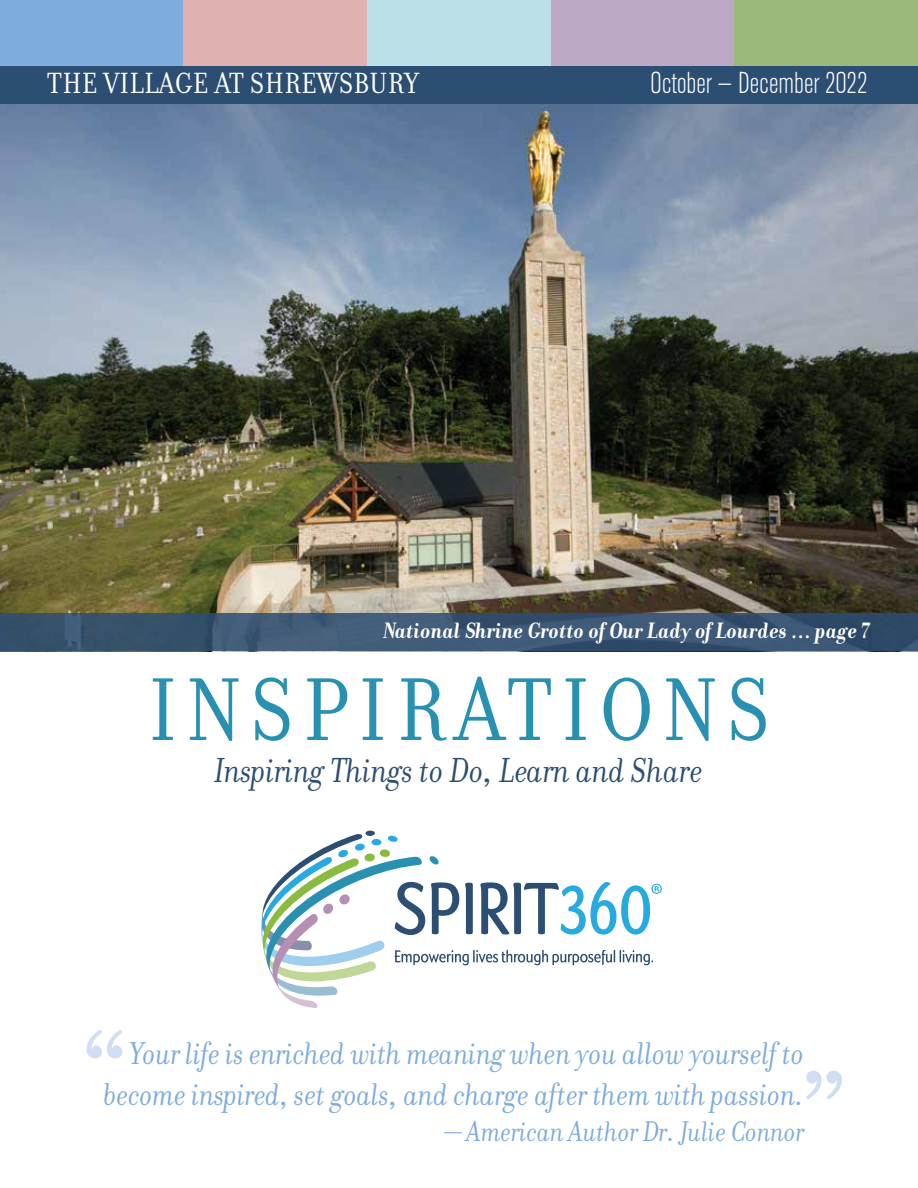
<style>
.page{position:relative;width:918px;height:1188px;background:#fff}
.page>*{position:absolute;margin:0;border:0;box-sizing:border-box;transform-origin:0 0}
.t1{font:italic 123.75px "Donatora";color:#d1def2}
.t2{font:96px "Donatora";letter-spacing:.09em;color:#2890b0}
.t3{font:italic 37.5px "Donatora";color:#2c4e73}
.t4{font:italic 34.05px/40.8px "Donatora";color:#7eacdc;text-align:right}
.t5{font:31.5px "Donatora";letter-spacing:.01em;color:#fff}
.t6{font:italic 30.6px "Donatora";color:#7eacdc}
.t7{font:300 condensed 30px "Akzidenz Grotesk BE";color:#fff}
.t8{font:italic 700 24px "Donatora";color:#fff}
</style>
<div class="page">
<img style="left:0;top:104px;width:918px;height:509px">
<svg style="left:262px;top:831px;width:400px;height:177px"></svg>
<div style="left:0;top:0;width:184px;height:66px;background:#7eacdc"></div>
<div style="left:184px;top:0;width:183px;height:66px;background:#e1b0b0"></div>
<div style="left:367px;top:0;width:184px;height:66px;background:#bce0e8"></div>
<div style="left:551px;top:0;width:183px;height:66px;background:#bba9c6"></div>
<div style="left:734px;top:0;width:184px;height:66px;background:#9bb97b"></div>
<div style="left:0;top:66px;width:918px;height:38px;background:#2c4e73"></div>
<div style="left:0;top:613px;width:918px;height:38px;background:linear-gradient(to right,#3c5871,#385372)"></div>
<p class="t5" style="left:47px;top:66px;width:373px">THE VILLAGE AT SHREWSBURY</p>
<p class="t7" style="left:650px;top:67px;width:219px">October — December 2022</p>
<p class="t8" style="left:383px;top:617px;width:489px">National Shrine Grotto of Our Lady of Lourdes ... page 7</p>
<h2 class="t2" style="left:148px;top:657px;width:624px">INSPIRATIONS</h2>
<p class="t3" style="left:215px;top:750px;width:490px">Inspiring Things to Do, Learn and Share</p>
<h1 class="t1" style="left:72px;top:1004px;width:53px">“</h1>
<p class="t4" style="left:103px;top:1033px;width:702px">Your life is enriched with meaning when you allow yourself to become inspired, set goals, and charge after them with passion.</p>
<p class="t6" style="left:444px;top:1115px;width:362px">— American Author Dr. Julie Connor</p>
<h1 class="t1" style="left:793px;top:1045px;width:54px">”</h1>
</div>
